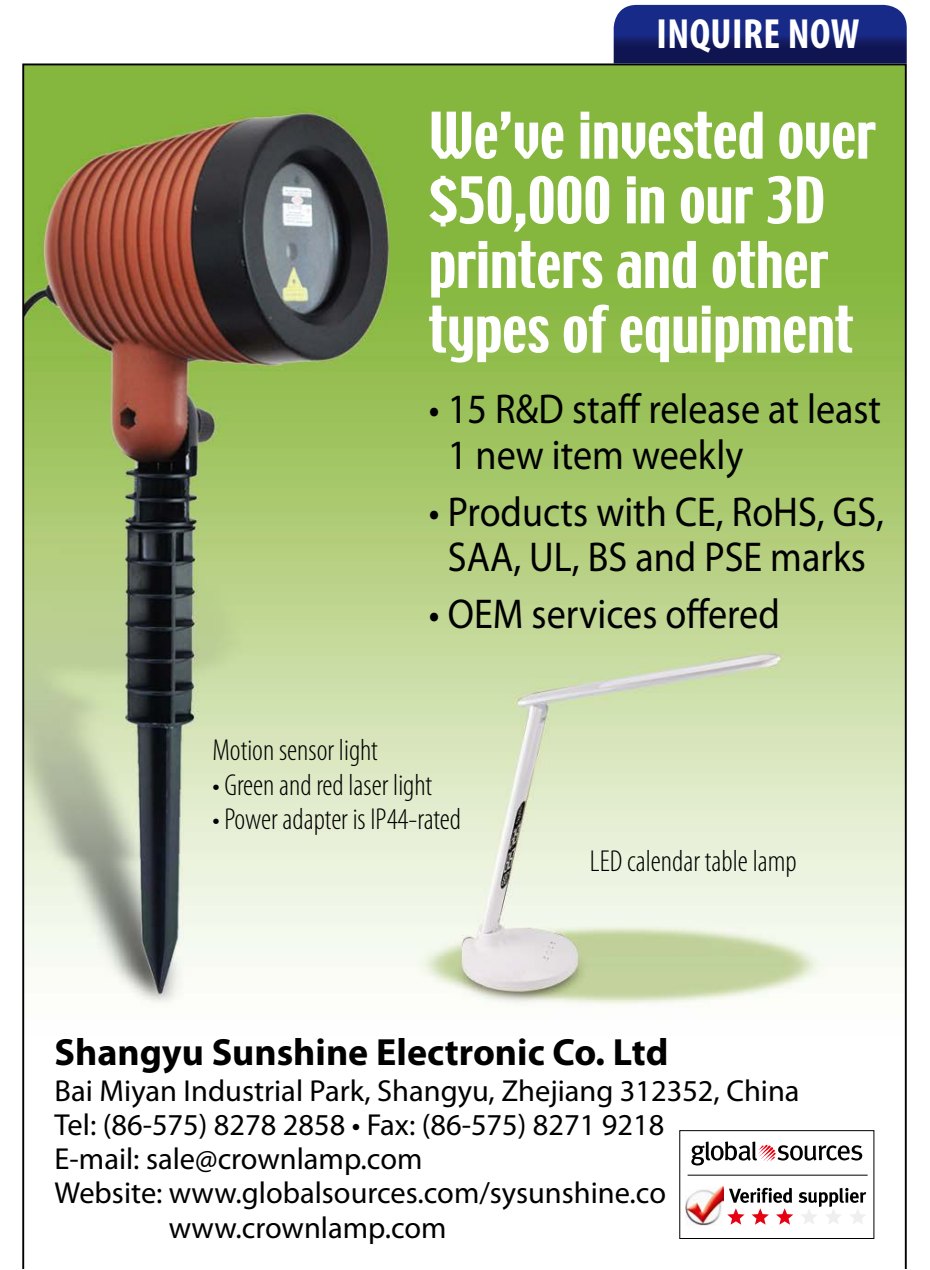
<style>
.page{position:relative;width:930px;height:1270px;background:#fff}
.page>*{position:absolute;margin:0;border:0;box-sizing:border-box;transform-origin:0 0}
.t1{font:57.2px/64.8px "Techno";color:#fff}
.t2{font:700 condensed 42.4px "Myriad Pro";letter-spacing:.01em;color:#fff}
.t3{font:42px/45.6px "Myriad Pro";color:#000;scale:.91 1}
.t4{font:700 38px "Myriad Pro";color:#000}
.t5{font:30.4px "Myriad Pro";color:#000}
.t6{font:300 condensed 30.4px "Myriad Pro";color:#000}
</style>
<div class="page">
<img style="left:25px;top:66px;width:879px;height:1173px">
<div style="left:680px;top:1131px;width:194px;height:107px;background:#fff"></div>
<div style="left:679px;top:1130px;width:195px;height:109px;border:1px solid #000"></div>
<svg style="left:691px;top:1141px;width:171px;height:24px"></svg>
<svg style="left:727px;top:1188px;width:139px;height:37px"></svg>
<img style="left:685px;top:1186px;width:38px;height:40px">
<hr style="left:687px;top:1174px;width:180px;height:2px;background:#000">
<svg style="left:614px;top:5px;width:293px;height:58px;background:#172474"></svg>
<h2 class="t2" style="left:656px;top:8px;width:204px">INQUIRE NOW</h2>
<h1 class="t1" style="left:429px;top:106px;width:448px">We’ve invested over $50,000 in our 3D printers and other types of equipment</h1>
<h3 class="t3" style="left:448px;top:386px;width:477px;text-indent:-19px">• 15 R&amp;D staff release at least<br>1 new item weekly</h3>
<h3 class="t3" style="left:429px;top:488px;width:502px;text-align:center">• Products with CE, RoHS, GS,<br>SAA, UL, BS and PSE marks</h3>
<h3 class="t3" style="left:429px;top:590px;width:387px">• OEM services offered</h3>
<p class="t6" style="left:212px;top:732px;width:167px">Motion sensor light</p>
<p class="t6" style="left:212px;top:766px;width:221px">• Green and red laser light</p>
<p class="t6" style="left:212px;top:801px;width:250px">• Power adapter is IP44-rated</p>
<p class="t6" style="left:590px;top:843px;width:208px">LED calendar table lamp</p>
<p class="t4" style="left:55px;top:1028px;width:615px">Shangyu Sunshine Electronic Co. Ltd</p>
<p class="t5" style="left:55px;top:1072px;width:746px">Bai Miyan Industrial Park, Shangyu, Zhejiang 312352, China</p>
<p class="t5" style="left:55px;top:1106px;width:611px">Tel: (86-575) 8278 2858 • Fax: (86-575) 8271 9218</p>
<p class="t5" style="left:55px;top:1140px;width:369px">E-mail: sale@crownlamp.com</p>
<p class="t5" style="left:55px;top:1174px;width:613px">Website: www.globalsources.com/sysunshine.co</p>
<p class="t5" style="left:169px;top:1209px;width:279px">www.crownlamp.com</p>
</div>
